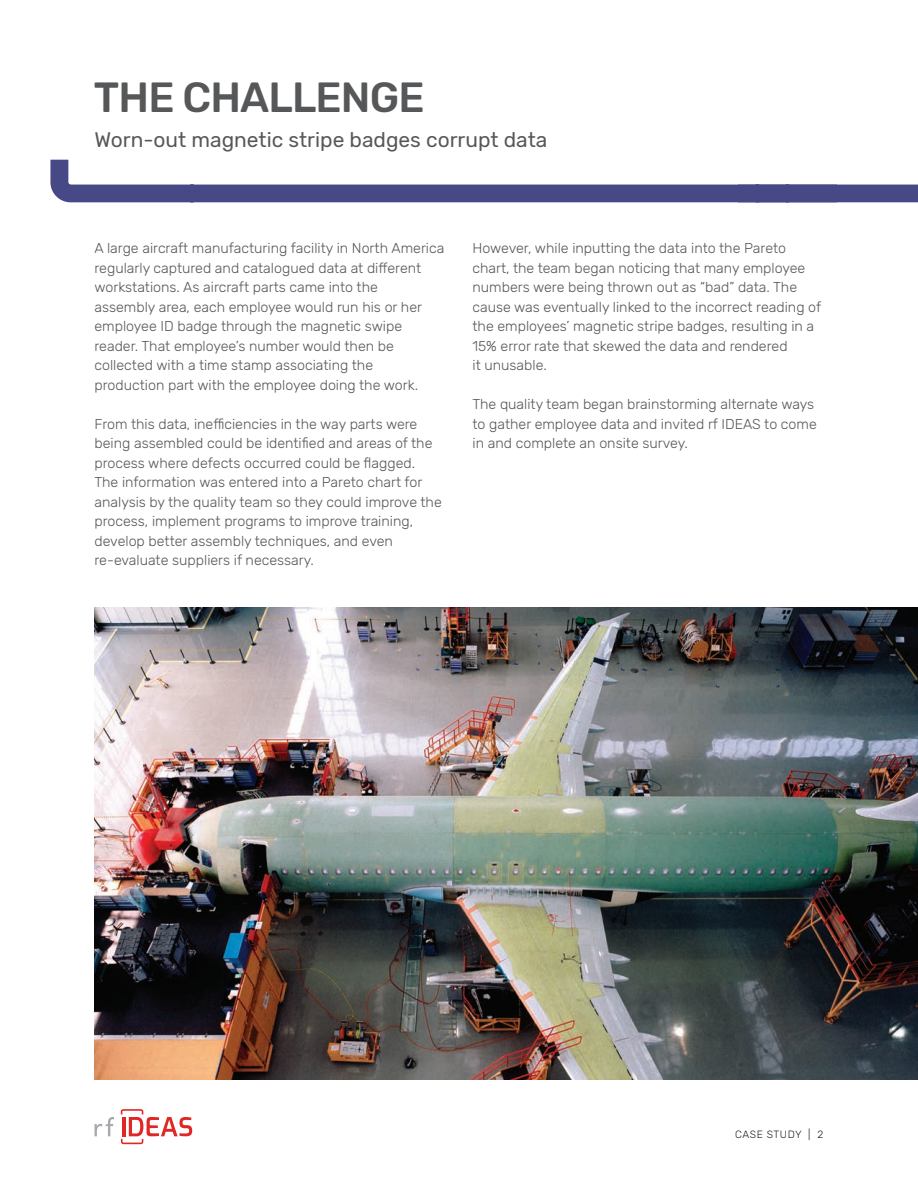
<style>
.page{position:relative;width:918px;height:1188px;background:#fff}
.page>*{position:absolute;margin:0;border:0;box-sizing:border-box;transform-origin:0 0}
.t1{font:500 42px "Rubik";letter-spacing:-.02em;color:#555759}
.t2{font:21px "Rubik";color:#555759}
.t3{font:300 14.25px/19.5px "Rubik";color:#555759}
.t4{font:300 10.5px "Rubik";letter-spacing:.045em;color:#231f20}
</style>
<div class="page">
<img style="left:94px;top:608px;width:824px;height:472px">
<svg style="left:50px;top:159px;width:868px;height:44px"></svg>
<svg style="left:94px;top:1117px;width:20px;height:19px"></svg>
<svg style="left:121px;top:1109px;width:71px;height:35px"></svg>
<h1 class="t1" style="left:94px;top:73px;width:332px">THE CHALLENGE</h1>
<h2 class="t2" style="left:94px;top:127px;width:454px">Worn-out magnetic stripe badges corrupt data</h2>
<p class="t3" style="left:94px;top:239px;width:351px">A large aircraft manufacturing facility in North America regularly captured and catalogued data at different workstations. As aircraft parts came into the<br>assembly area, each employee would run his or her employee ID badge through the magnetic swipe reader. That employee’s number would then be collected with a time stamp associating the production part with the employee doing the work.</p>
<p class="t3" style="left:94px;top:414px;width:349px">From this data, inefficiencies in the way parts were being assembled could be identified and areas of the process where defects occurred could be flagged.<br>The information was entered into a Pareto chart for analysis by the quality team so they could improve the process, implement programs to improve training, develop better assembly techniques, and even re-evaluate suppliers if necessary.</p>
<p class="t3" style="left:472px;top:239px;width:350px">However, while inputting the data into the Pareto chart, the team began noticing that many employee numbers were being thrown out as “bad” data. The cause was eventually linked to the incorrect reading of the employees’ magnetic stripe badges, resulting in a 15% error rate that skewed the data and rendered<br>it unusable.</p>
<p class="t3" style="left:472px;top:395px;width:346px">The quality team began brainstorming alternate ways to gather employee data and invited rf IDEAS to come in and complete an onsite survey.</p>
<p class="t4" style="left:735px;top:1129px;width:90px">CASE STUDY | 2</p>
</div>
